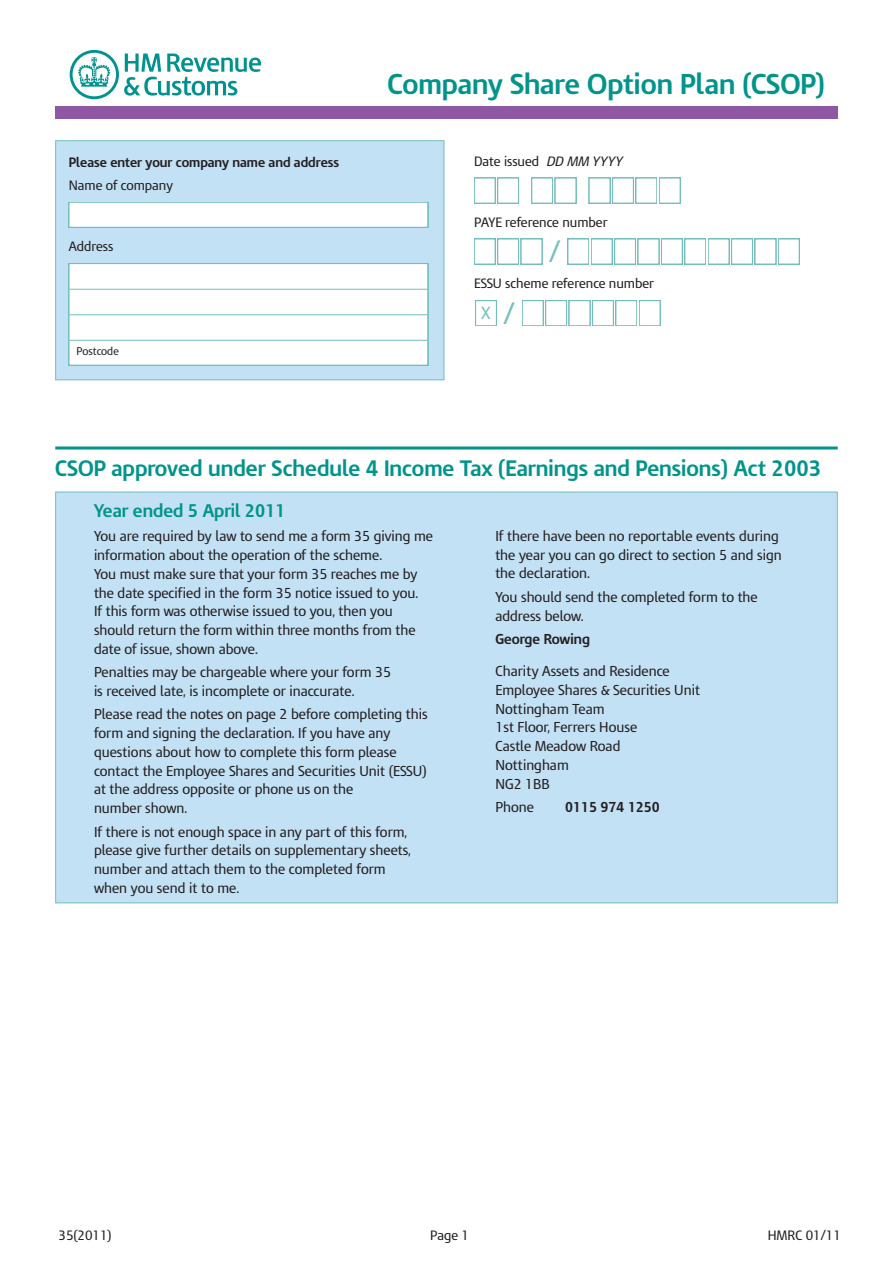
<style>
.page{position:relative;width:893px;height:1263px;background:#fff}
.page>*{position:absolute;margin:0;border:0;box-sizing:border-box;transform-origin:0 0}
.t1{font:700 27px "IR Modena";color:#00948b}
.t2{font:27px "IR Modena";color:#72bebc}
.t3{font:700 21px "IR Modena";color:#00948b}
.t4{font:700 17.25px "IR Modena";color:#00948b}
.t5{font:16.5px "IR Modena";color:#72bebc}
.t6{font:13.5px/18.8px "IR Modena";color:#231f20}
.t7{font:700 13.5px "IR Modena";color:#231f20}
.t8{font:12.75px "IR Modena";color:#231f20}
.t9{font:700 12.75px/23.4px "IR Modena";color:#231f20}
.t10{font:10.5px "IR Modena";color:#231f20}
.s1{font-weight:400}
.s2{font-style:italic}
.s3{font-size:27px}
</style>
<div class="page">
<div style="left:56px;top:492px;width:781px;height:410px;background:#c3e1f5"></div>
<div style="left:55px;top:106px;width:783px;height:13px;background:#8e58a4"></div>
<svg style="left:70px;top:50px;width:191px;height:49px"></svg>
<hr style="left:55px;top:446px;width:783px;height:3px;background:#00948b">
<div style="left:497px;top:239px;width:22px;height:25px;border:2px solid #72bebc"></div>
<div style="left:521px;top:239px;width:21px;height:25px;border:2px solid #72bebc"></div>
<div style="left:614px;top:239px;width:22px;height:25px;border:2px solid #72bebc"></div>
<div style="left:638px;top:239px;width:21px;height:25px;border:2px solid #72bebc"></div>
<div style="left:731px;top:239px;width:22px;height:25px;border:2px solid #72bebc"></div>
<div style="left:474px;top:178px;width:21px;height:25px;border:2px solid #72bebc"></div>
<div style="left:497px;top:178px;width:22px;height:25px;border:2px solid #72bebc"></div>
<div style="left:531px;top:178px;width:22px;height:25px;border:2px solid #72bebc"></div>
<div style="left:555px;top:178px;width:21px;height:25px;border:2px solid #72bebc"></div>
<div style="left:589px;top:178px;width:21px;height:25px;border:2px solid #72bebc"></div>
<div style="left:612px;top:178px;width:22px;height:25px;border:2px solid #72bebc"></div>
<div style="left:636px;top:178px;width:21px;height:25px;border:2px solid #72bebc"></div>
<div style="left:659px;top:178px;width:21px;height:25px;border:2px solid #72bebc"></div>
<div style="left:475px;top:300px;width:22px;height:26px;border:2px solid #72bebc"></div>
<div style="left:522px;top:300px;width:21px;height:26px;border:2px solid #72bebc"></div>
<div style="left:545px;top:300px;width:22px;height:26px;border:2px solid #72bebc"></div>
<div style="left:569px;top:300px;width:21px;height:26px;border:2px solid #72bebc"></div>
<div style="left:592px;top:300px;width:21px;height:26px;border:2px solid #72bebc"></div>
<div style="left:616px;top:300px;width:21px;height:26px;border:2px solid #72bebc"></div>
<div style="left:639px;top:300px;width:21px;height:26px;border:2px solid #72bebc"></div>
<div style="left:56px;top:141px;width:388px;height:238px;background:#c3e1f5"></div>
<div style="left:55px;top:140px;width:389px;height:240px;border:1px solid #72bebc"></div>
<div style="left:70px;top:264px;width:357px;height:101px;background:#fff"></div>
<div style="left:69px;top:263px;width:359px;height:102px;border:2px solid #72bebc"></div>
<hr style="left:70px;top:289px;width:357px;height:1px;background:#72bebc">
<hr style="left:70px;top:314px;width:357px;height:1px;background:#72bebc">
<hr style="left:70px;top:340px;width:357px;height:1px;background:#72bebc">
<div style="left:70px;top:203px;width:357px;height:24px;background:#fff"></div>
<div style="left:69px;top:202px;width:359px;height:26px;border:2px solid #72bebc"></div>
<p class="t9" style="left:69px;top:151px;width:272px">Please enter your company name and address<br><span class="s1">Name of company</span></p>
<p class="t8" style="left:69px;top:241px;width:46px">Address</p>
<p class="t10" style="left:77px;top:347px;width:44px">Postcode</p>
<p class="t1" style="left:387px;top:73px;width:439px">Company Share Option Plan (CSOP)</p>
<p class="t8" style="left:474px;top:156px;width:149px">Date issued <span class="s2">DD MM YYYY</span></p>
<p class="t8" style="left:474px;top:217px;width:135px">PAYE reference number</p>
<p class="t2" style="left:550px;top:242px;width:12px">/</p>
<p class="t8" style="left:474px;top:278px;width:181px">ESSU scheme reference number</p>
<p class="t5" style="left:481px;top:307px;width:35px">X <span class="s3">/</span></p>
<p class="t3" style="left:55px;top:460px;width:768px">CSOP approved under Schedule 4 Income Tax (Earnings and Pensions) Act 2003</p>
<p class="t4" style="left:94px;top:505px;width:193px">Year ended 5 April 2011</p>
<p class="t6" style="left:94px;top:528px;width:341px">You are required by law to send me a form 35 giving me information about the operation of the scheme.<br>You must make sure that your form 35 reaches me by the date specified in the form 35 notice issued to you.<br>If this form was otherwise issued to you, then you should return the form within three months from the date of issue, shown above.</p>
<p class="t6" style="left:94px;top:664px;width:299px">Penalties may be chargeable where your form 35 is received late, is incomplete or inaccurate.</p>
<p class="t6" style="left:94px;top:706px;width:335px">Please read the notes on page 2 before completing this form and signing the declaration. If you have any questions about how to complete this form please contact the Employee Shares and Securities Unit (ESSU) at the address opposite or phone us on the<br>number shown.</p>
<p class="t6" style="left:94px;top:824px;width:318px">If there is not enough space in any part of this form, please give further details on supplementary sheets, number and attach them to the completed form when you send it to me.</p>
<p class="t6" style="left:495px;top:528px;width:288px">If there have been no reportable events during the year you can go direct to section 5 and sign the declaration.</p>
<p class="t6" style="left:495px;top:589px;width:264px">You should send the completed form to the address below.</p>
<p class="t7" style="left:495px;top:634px;width:96px">George Rowing</p>
<p class="t6" style="left:495px;top:663px;width:206px">Charity Assets and Residence<br>Employee Shares &amp; Securities Unit<br>Nottingham Team<br>1st Floor, Ferrers House<br>Castle Meadow Road<br>Nottingham<br>NG2 1BB</p>
<p class="t6" style="left:495px;top:799px;width:40px">Phone</p>
<p class="t7" style="left:565px;top:802px;width:96px">0115 974 1250</p>
<p class="t8" style="left:58px;top:1230px;width:55px">35(2011)</p>
<p class="t8" style="left:430px;top:1230px;width:40px">Page 1</p>
<p class="t8" style="left:768px;top:1230px;width:75px">HMRC 01/11</p>
</div>
